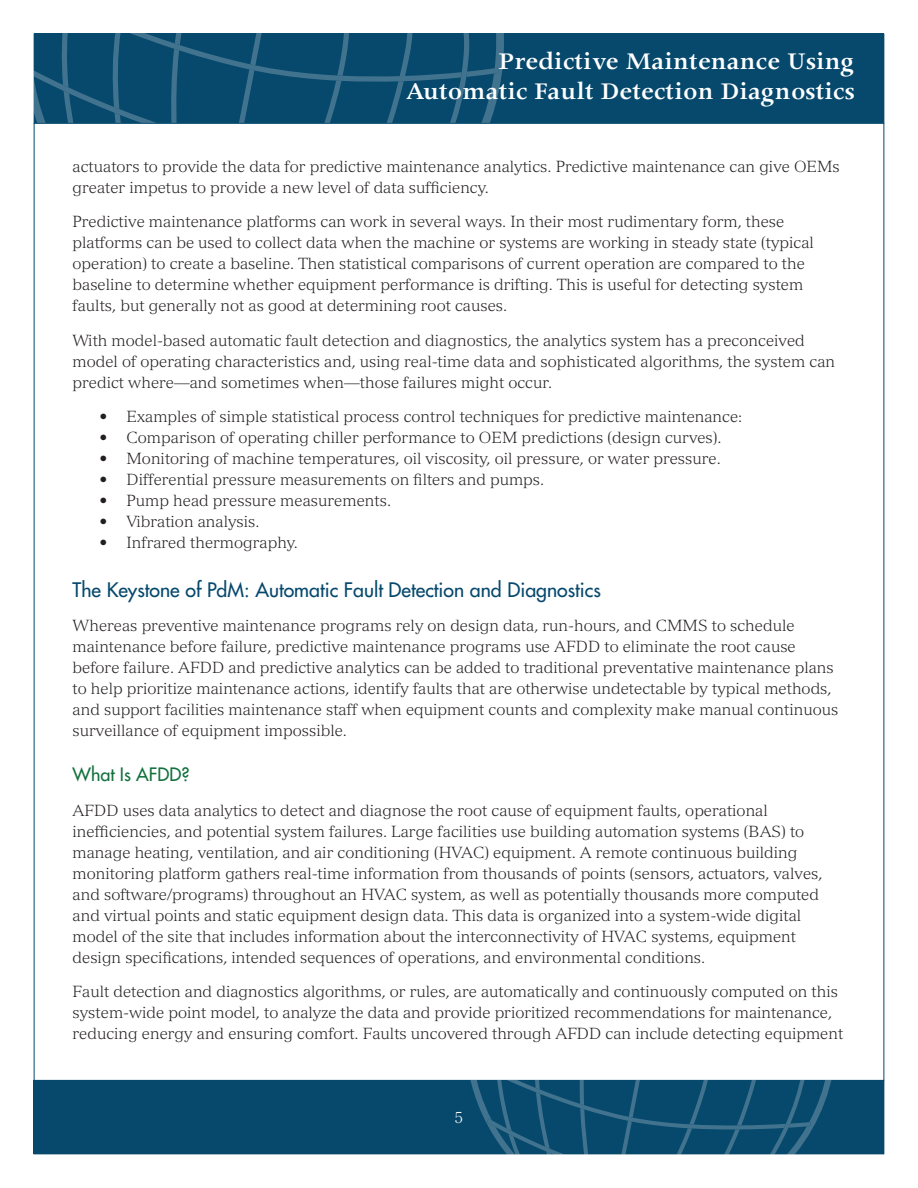
<style>
.page{position:relative;width:918px;height:1188px;background:#fff}
.page>*{position:absolute;margin:0;border:0;box-sizing:border-box;transform-origin:0 0}
.t1{font:600 27px "Apollo MT Std";color:#fff}
.subhead{font:500 19.5px "Futura Std";color:#06496d}
.subhead2{font:500 18px "Futura Std";color:#13713e}
.body{font:300 15.75px/21px "Versailles LT Std";color:#231f20}
.body-2{font:300 15.75px "Versailles LT Std";color:#fff}
</style>
<div class="page">
<div style="left:34px;top:34px;width:850px;height:89px;background:#06496d"></div>
<svg style="left:34px;top:34px;width:470px;height:89px"></svg>
<hr style="left:34px;top:123px;width:850px;height:1px;background:#06496d">
<div style="left:34px;top:1080px;width:850px;height:74px;background:#06496d"></div>
<svg style="left:470px;top:1080px;width:362px;height:74px"></svg>
<p class="t1" style="left:498px;top:47px;width:358px">Predictive Maintenance Using</p>
<p class="t1" style="left:406px;top:77px;width:451px">Automatic Fault Detection Diagnostics</p>
<p class="body" style="left:73px;top:156px;width:769px">actuators to provide the data for predictive maintenance analytics. Predictive maintenance can give OEMs greater impetus to provide a new level of data sufficiency.</p>
<p class="body" style="left:73px;top:211px;width:743px">Predictive maintenance platforms can work in several ways. In their most rudimentary form, these platforms can be used to collect data when the machine or systems are working in steady state (typical operation) to create a baseline. Then statistical comparisons of current operation are compared to the baseline to determine whether equipment performance is drifting. This is useful for detecting system faults, but generally not as good at determining root causes.</p>
<p class="body" style="left:73px;top:330px;width:764px">With model-based automatic fault detection and diagnostics, the analytics system has a preconceived model of operating characteristics and, using real-time data and sophisticated algorithms, the system can predict where—and sometimes when—those failures might occur.</p>
<p class="body" style="left:100px;top:406px;width:644px">• Examples of simple statistical process control techniques for predictive maintenance:</p>
<p class="body" style="left:100px;top:427px;width:624px">• Comparison of operating chiller performance to OEM predictions (design curves).</p>
<p class="body" style="left:100px;top:448px;width:623px">• Monitoring of machine temperatures, oil viscosity, oil pressure, or water pressure.</p>
<p class="body" style="left:100px;top:469px;width:446px">• Differential pressure measurements on filters and pumps.</p>
<p class="body" style="left:100px;top:490px;width:293px">• Pump head pressure measurements.</p>
<p class="body" style="left:100px;top:511px;width:162px">• Vibration analysis.</p>
<p class="body" style="left:100px;top:532px;width:200px">• Infrared thermography.</p>
<p class="subhead" style="left:73px;top:578px;width:530px">The Keystone of PdM: Automatic Fault Detection and Diagnostics</p>
<p class="body" style="left:73px;top:615px;width:767px">Whereas preventive maintenance programs rely on design data, run-hours, and CMMS to schedule maintenance before failure, predictive maintenance programs use AFDD to eliminate the root cause before failure. AFDD and predictive analytics can be added to traditional preventative maintenance plans to help prioritize maintenance actions, identify faults that are otherwise undetectable by typical methods, and support facilities maintenance staff when equipment counts and complexity make manual continuous surveillance of equipment impossible.</p>
<p class="subhead2" style="left:73px;top:763px;width:118px">What Is AFDD?</p>
<p class="body" style="left:73px;top:800px;width:752px">AFDD uses data analytics to detect and diagnose the root cause of equipment faults, operational inefficiencies, and potential system failures. Large facilities use building automation systems (BAS) to manage heating, ventilation, and air conditioning (HVAC) equipment. A remote continuous building monitoring platform gathers real-time information from thousands of points (sensors, actuators, valves, and software/programs) throughout an HVAC system, as well as potentially thousands more computed and virtual points and static equipment design data. This data is organized into a system-wide digital model of the site that includes information about the interconnectivity of HVAC systems, equipment design specifications, intended sequences of operations, and environmental conditions.</p>
<p class="body" style="left:73px;top:981px;width:772px">Fault detection and diagnostics algorithms, or rules, are automatically and continuously computed on this system-wide point model, to analyze the data and provide prioritized recommendations for maintenance, reducing energy and ensuring comfort. Faults uncovered through AFDD can include detecting equipment</p>
<p class="body-2" style="left:455px;top:1108px;width:10px">5</p>
</div>
